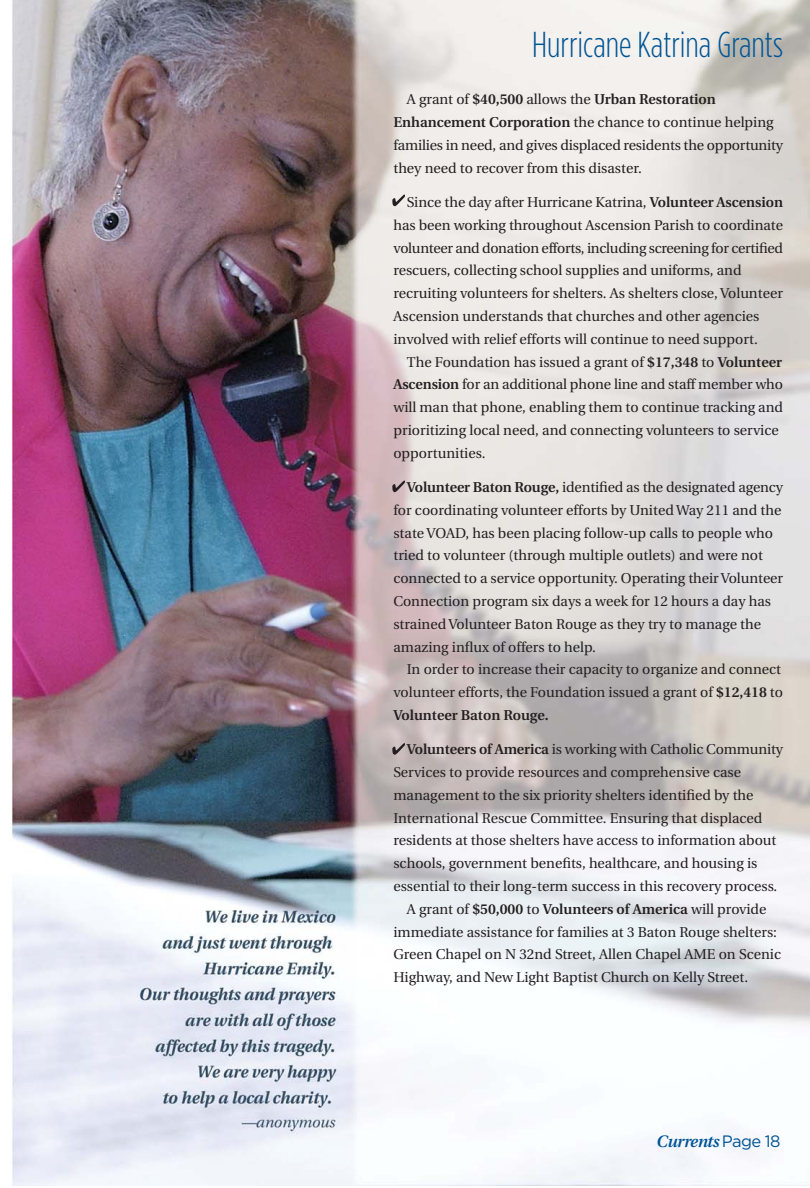
<style>
.page{position:relative;width:810px;height:1188px;background:#fff}
.page>*{position:absolute;margin:0;border:0;box-sizing:border-box;transform-origin:0 0}
.t1{font:300 36px "Gotham Condensed";color:#005595}
.t2{font:italic 600 16.5px "Utopia";letter-spacing:-.02em;color:#005595}
.t3{font:14.25px/22.8px "Utopia";color:#231f20}
.t4{font:600 14.25px "Utopia";color:#231f20}
.s1{font-weight:600}
.s2{font-weight:400}
.s3{font-family:"Gotham";font-weight:400;font-style:normal}
</style>
<div class="page">
<img style="left:10px;top:0;width:800px;height:1186px">
<svg style="left:392px;top:195px;width:13px;height:11px"></svg>
<svg style="left:392px;top:481px;width:13px;height:11px"></svg>
<svg style="left:392px;top:743px;width:13px;height:12px"></svg>
<h1 class="t1" style="left:532px;top:32px;width:252px">Hurricane Katrina Grants</h1>
<p class="t3" style="left:393px;top:89px;width:391px;text-indent:13px">A grant of <span class="s1">$40,500</span> allows the <span class="s1">Urban Restoration Enhancement Corporation</span> the chance to continue helping families in need, and gives displaced residents the opportunity they need to recover from this disaster.</p>
<p class="t3" style="left:393px;top:192px;width:391px;text-indent:13px">Since the day after Hurricane Katrina, <span class="s1">Volunteer Ascension </span>has been working throughout Ascension Parish to coordinate volunteer and donation efforts, including screening for certified rescuers, collecting school supplies and uniforms, and recruiting volunteers for shelters. As shelters close, Volunteer Ascension understands that churches and other agencies involved with relief efforts will continue to need support.</p>
<p class="t3" style="left:393px;top:352px;width:391px;text-indent:14px">The Foundation has issued a grant of <span class="s1">$17,348</span> to <span class="s1">Volunteer Ascension</span> for an additional phone line and staff member who will man that phone, enabling them to continue tracking and prioritizing local need, and connecting volunteers to service opportunities.</p>
<p class="t3" style="left:393px;top:477px;width:391px;text-indent:14px"><span class="s1">Volunteer Baton Rouge,</span> identified as the designated agency for coordinating volunteer efforts by United Way 211 and the state VOAD, has been placing follow-up calls to people who tried to volunteer (through multiple outlets) and were not connected to a service opportunity. Operating their Volunteer Connection program six days a week for 12 hours a day has strained Volunteer Baton Rouge as they try to manage the amazing influx of offers to help.</p>
<p class="t3" style="left:393px;top:659px;width:391px;text-indent:13px">In order to increase their capacity to organize and connect volunteer efforts, the Foundation issued a grant of <span class="s1">$12,418</span> to<br><span class="s1">Volunteer Baton Rouge.</span></p>
<p class="t3" style="left:407px;top:739px;width:378px"><span class="s1">Volunteers of America</span> is working with Catholic Community</p>
<p class="t3" style="left:393px;top:762px;width:349px">Services to provide resources and comprehensive case</p>
<p class="t3" style="left:393px;top:785px;width:362px">management to the six priority shelters identified by the</p>
<p class="t3" style="left:393px;top:808px;width:370px">International Rescue Committee. Ensuring that displaced</p>
<p class="t3" style="left:393px;top:830px;width:385px">residents at those shelters have access to information about</p>
<p class="t3" style="left:393px;top:853px;width:365px">schools, government benefits, healthcare, and housing is</p>
<p class="t3" style="left:393px;top:876px;width:385px">essential to their long-term success in this recovery process.</p>
<p class="t4" style="left:407px;top:903px;width:361px"><span class="s2">A grant of</span> $50,000 <span class="s2">to</span> Volunteers of America <span class="s2">will provide</span></p>
<p class="t3" style="left:393px;top:922px;width:385px">immediate assistance for families at 3 Baton Rouge shelters:</p>
<p class="t3" style="left:393px;top:944px;width:389px">Green Chapel on N 32nd Street, Allen Chapel AME on Scenic</p>
<p class="t3" style="left:393px;top:967px;width:356px">Highway, and New Light Baptist Church on Kelly Street.</p>
<p class="t2" style="left:657px;top:1135px;width:125px">Currents <span class="s3">Page 18</span></p>
</div>
